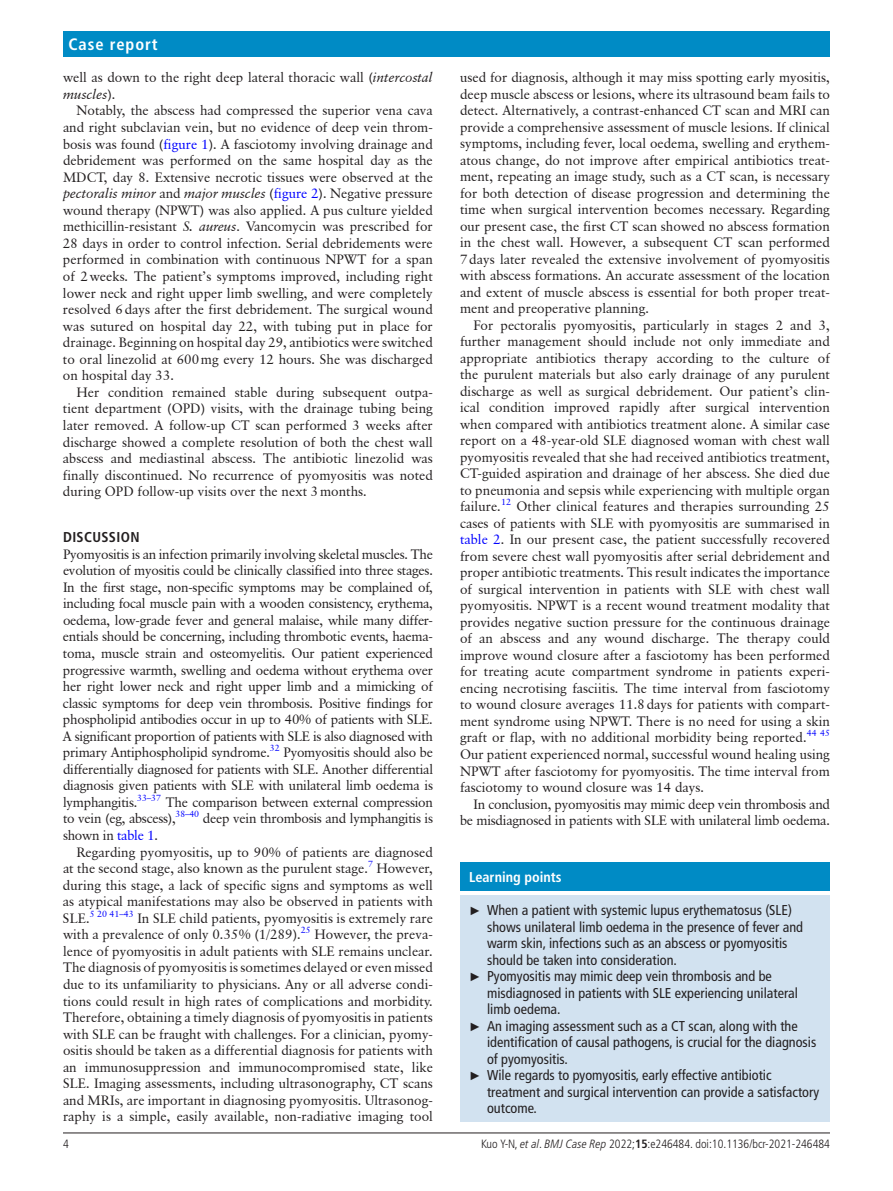
<style>
.page{position:relative;width:893px;height:1191px;background:#fff}
.page>*{position:absolute;margin:0;border:0;box-sizing:border-box;transform-origin:0 0}
.t1{font:700 condensed 16.5px "Frutiger LT Pro";letter-spacing:.055em;color:#fff}
.t2{font:condensed 14.25px "Frutiger LT Pro";color:#231f20}
.t3{font:700 condensed 14.25px "Frutiger LT Pro";color:#fff}
.t4{font:700 condensed 14.25px "Frutiger LT Pro";letter-spacing:.025em;color:#231f20}
.t5{font:13.5px/16.5px "Classical Garamond BT";color:#231f20;text-align:justify}
.t6{font:13.5px/16.5px "Classical Garamond BT";letter-spacing:-.02em;color:#231f20;text-align:right}
.t7{font:300 condensed 12px "Frutiger LT Pro";color:#231f20}
.t8{font:9px "Classical Garamond BT";color:#00f}
.s1{font-style:italic}
.s2{color:#00f}
.s3{font-family:"Times New Roman"}
.s4{font-family:"Arial";font-stretch:normal;font-size:12px}
.s5{font-weight:700}
</style>
<div class="page">
<hr style="left:63px;top:1132px;width:767px;height:1px;background:#231f20">
<div style="left:63px;top:31px;width:767px;height:25px;background:#008bc5"></div>
<div style="left:460px;top:862px;width:370px;height:29px;background:#008bc5"></div>
<div style="left:460px;top:895px;width:370px;height:227px;background:#d2e2f0"></div>
<p class="t1" style="left:69px;top:34px;width:91px">Case report</p>
<p class="t5" style="left:63px;top:69px;width:371px">well as down to the right deep lateral thoracic wall (<span class="s1">intercostal muscles</span>).</p>
<p class="t5" style="left:63px;top:102px;width:371px;text-indent:14px">Notably, the abscess had compressed the superior vena cava and right subclavian vein, but no evidence of deep vein throm&shy;bosis was found (<span class="s2">figure 1</span>). A fasciotomy involving drainage and debridement was performed on the same hospital day as the MDCT, day 8. Extensive necrotic tissues were observed at the <span class="s1">pectoralis minor</span> and <span class="s1">major muscles</span> (<span class="s2">figure 2</span>). Negative pressure wound therapy (NPWT) was also applied. A pus culture yielded methicillin-resistant <span class="s1">S. aureus</span>. Vancomycin was prescribed for 28 days in order to control infection. Serial debridements were performed in combination with continuous NPWT for a span of 2weeks. The patient’s symptoms improved, including right lower neck and right upper limb swelling, and were completely resolved 6days after the first debridement. The surgical wound was sutured on hospital day 22, with tubing put in place for drainage. Beginning on hospital day 29, antibiotics were switched to oral linezolid at 600mg every 12 hours. She was discharged on hospital day 33.</p>
<p class="t5" style="left:63px;top:384px;width:371px;text-indent:14px">Her condition remained stable during subsequent outpa&shy;tient department (OPD) visits, with the drainage tubing being later removed. A follow-up CT scan performed 3 weeks after discharge showed a complete resolution of both the chest wall abscess and mediastinal abscess. The antibiotic linezolid was finally discontinued. No recurrence of pyomyositis was noted during OPD follow-up visits over the next 3months.</p>
<p class="t4" style="left:63px;top:529px;width:78px">DISCUSSION</p>
<p class="t5" style="left:63px;top:545px;width:372px">Pyomyositis is an infection primarily involving skeletal muscles. The evolution of myositis could be clinically classified into three stages.<br>In the first stage, non-specific symptoms may be complained of, including focal muscle pain with a wooden consistency, erythema, oedema, low-grade fever and general malaise, while many differ&shy;entials should be concerning, including thrombotic events, haema&shy;toma, muscle strain and osteomyelitis. Our patient experienced progressive warmth, swelling and oedema without erythema over her right lower neck and right upper limb and a mimicking of classic symptoms for deep vein thrombosis. Positive findings for phospholipid antibodies occur in up to 40% of patients with SLE.<br>A significant proportion of patients with SLE is also diagnosed with primary Antiphospholipid syndrome.<sup>32</sup> Pyomyositis should also be differentially diagnosed for patients with SLE. Another differential diagnosis given patients with SLE with unilateral limb oedema is lymphangitis.<sup>33–37</sup> The comparison between external compression to vein (eg, abscess),</p>
<p class="t8" style="left:176px;top:808px;width:25px">38–40</p>
<p class="t6" style="left:203px;top:810px;width:232px">deep vein thrombosis and lymphangitis is</p>
<p class="t6" style="left:63px;top:827px;width:97px">shown in <span class="s2">table 1</span>.</p>
<p class="t5" style="left:76px;top:843px;width:358px">Regarding pyomyositis, up to 90% of patients are diagnosed</p>
<p class="t5" style="left:63px;top:860px;width:371px">at the second stage, also known as the purulent stage.<sup>7</sup> However,</p>
<p class="t5" style="left:63px;top:876px;width:371px">during this stage, a lack of speci<span class="s3">fi</span>c signs and symptoms as well</p>
<p class="t5" style="left:63px;top:893px;width:371px">as atypical manifestations may also be observed in patients with</p>
<p class="t5" style="left:63px;top:909px;width:28px">SLE.</p>
<p class="t8" style="left:90px;top:908px;width:46px">5 20 41–43</p>
<p class="t5" style="left:63px;top:909px;width:371px;text-indent:74px">In SLE child patients, pyomyositis is extremely rare with a prevalence of only 0.35% (1/289).</p>
<p class="t8" style="left:301px;top:924px;width:11px">25</p>
<p class="t5" style="left:63px;top:926px;width:371px;text-indent:252px">However, the preva&shy;lence of pyomyositis in adult patients with SLE remains unclear.<br>The diagnosis of pyomyositis is sometimes delayed or even missed due to its unfamiliarity to physicians. Any or all adverse condi&shy;tions could result in high rates of complications and morbidity.<br>Therefore, obtaining a timely diagnosis of pyomyositis in patients with SLE can be fraught with challenges. For a clinician, pyomy&shy;ositis should be taken as a differential diagnosis for patients with an immunosuppression and immunocompromised state, like SLE. Imaging assessments, including ultrasonography, CT scans and MRIs, are important in diagnosing pyomyositis. Ultrasonog&shy;raphy is a simple, easily available, non-radiative imaging tool</p>
<p class="t5" style="left:460px;top:69px;width:371px">used for diagnosis, although it may miss spotting early myositis, deep muscle abscess or lesions, where its ultrasound beam fails to detect. Alternatively, a contrast-enhanced CT scan and MRI can provide a comprehensive assessment of muscle lesions. If clinical symptoms, including fever, local oedema, swelling and erythem&shy;atous change, do not improve after empirical antibiotics treat&shy;ment, repeating an image study, such as a CT scan, is necessary for both detection of disease progression and determining the time when surgical intervention becomes necessary. Regarding our present case, the first CT scan showed no abscess formation in the chest wall. However, a subsequent CT scan performed 7days later revealed the extensive involvement of pyomyositis with abscess formations. An accurate assessment of the location and extent of muscle abscess is essential for both proper treat&shy;ment and preoperative planning.</p>
<p class="t5" style="left:460px;top:317px;width:371px;text-indent:14px">For pectoralis pyomyositis, particularly in stages 2 and 3, further management should include not only immediate and appropriate antibiotics therapy according to the culture of the purulent materials but also early drainage of any purulent discharge as well as surgical debridement. Our patient’s clin&shy;ical condition improved rapidly after surgical intervention when compared with antibiotics treatment alone. A similar case report on a 48-year-old SLE diagnosed woman with chest wall pyomyositis revealed that she had received antibiotics treatment, CT-guided aspiration and drainage of her abscess. She died due to pneumonia and sepsis while experiencing with multiple organ failure.<sup>12</sup> Other clinical features and therapies surrounding 25 cases of patients with SLE with pyomyositis are summarised in <span class="s2">table 2</span>. In our present case, the patient successfully recovered from severe chest wall pyomyositis after serial debridement and proper antibiotic treatments. This result indicates the importance of surgical intervention in patients with SLE with chest wall pyomyositis. NPWT is a recent wound treatment modality that provides negative suction pressure for the continuous drainage of an abscess and any wound discharge. The therapy could improve wound closure after a fasciotomy has been performed for treating acute compartment syndrome in patients experi&shy;encing necrotising fasciitis. The time interval from fasciotomy to wound closure averages 11.8days for patients with compart&shy;ment syndrome using NPWT. There is no need for using a skin graft or flap, with no additional morbidity being reported.<sup>44</sup> <sup>45<br></sup>Our patient experienced normal, successful wound healing using NPWT after fasciotomy for pyomyositis. The time interval from fasciotomy to wound closure was 14 days.</p>
<p class="t6" style="left:460px;top:795px;width:372px">In conclusion, pyomyositis may mimic deep vein thrombosis and be misdiagnosed in patients with SLE with unilateral limb oedema.</p>
<p class="t3" style="left:469px;top:869px;width:94px">Learning points</p>
<p class="t2" style="left:469px;top:902px;width:324px"><span class="s4">►</span> When a patient with systemic lupus erythematosus (SLE)</p>
<p class="t2" style="left:487px;top:918px;width:317px">shows unilateral limb oedema in the presence of fever and</p>
<p class="t2" style="left:487px;top:935px;width:302px">warm skin, infections such as an abscess or pyomyositis</p>
<p class="t2" style="left:487px;top:951px;width:191px">should be taken into consideration.</p>
<p class="t2" style="left:469px;top:968px;width:304px"><span class="s4">►</span> Pyomyositis may mimic deep vein thrombosis and be</p>
<p class="t2" style="left:487px;top:984px;width:312px">misdiagnosed in patients with SLE experiencing unilateral</p>
<p class="t2" style="left:487px;top:1001px;width:75px">limb oedema.</p>
<p class="t2" style="left:469px;top:1017px;width:330px"><span class="s4">►</span> An imaging assessment such as a CT scan, along with the</p>
<p class="t2" style="left:487px;top:1034px;width:331px">identification of causal pathogens, is crucial for the diagnosis</p>
<p class="t2" style="left:487px;top:1050px;width:82px">of pyomyositis.</p>
<p class="t2" style="left:469px;top:1067px;width:304px"><span class="s4">►</span> Wile regards to pyomyositis, early effective antibiotic</p>
<p class="t2" style="left:487px;top:1083px;width:334px">treatment and surgical intervention can provide a satisfactory</p>
<p class="t2" style="left:487px;top:1100px;width:51px">outcome.</p>
<p class="t7" style="left:63px;top:1136px;width:7px">4</p>
<p class="t7" style="left:481px;top:1136px;width:350px">Kuo Y-N, <span class="s1">et al</span>. <span class="s1">BMJ Case Rep</span> 2022;<span class="s5">15</span>:e246484. doi:10.1136/bcr-2021-246484</p>
</div>
